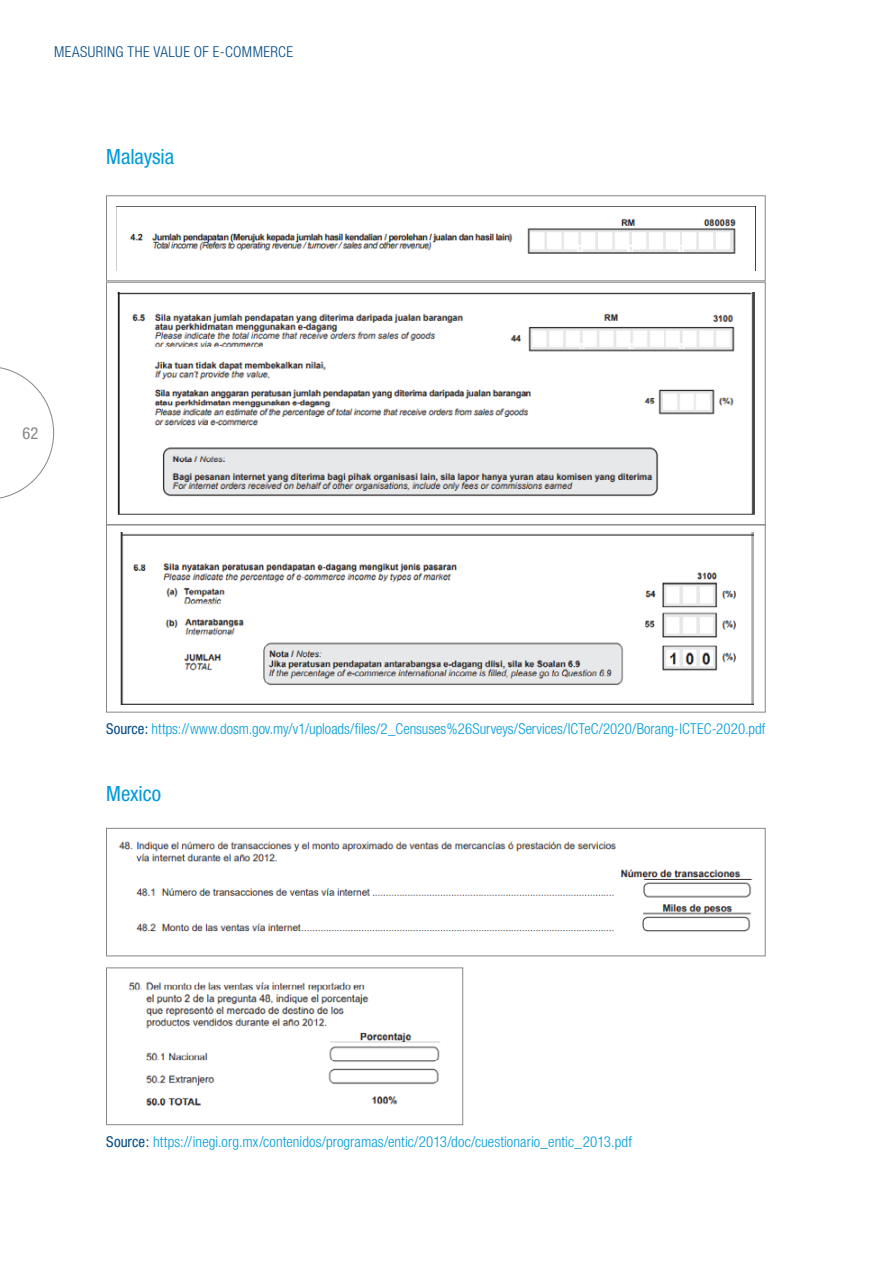
<style>
.page{position:relative;width:893px;height:1263px;background:#fff}
.page>*{position:absolute;margin:0;border:0;box-sizing:border-box;transform-origin:0 0}
.Source___Notes{font:condensed 21px "Helvetica Neue LT Std";letter-spacing:-.005em;color:#009bd9}
.Title_3{font:condensed 21px "Helvetica Neue LT Std";color:#009bd9}
.t1{font:condensed 16.5px "Helvetica Neue LT Std";color:#878787}
.Source___Notes-2{font:300 condensed 15px "Helvetica Neue LT Std";letter-spacing:.005em;color:#009bd9}
.t2{font:300 condensed 15px "Helvetica Neue LT Std";letter-spacing:.03em;color:#004985}
.s1{font-weight:400;color:#004985}
</style>
<div class="page">
<svg style="left:0;top:367px;width:54px;height:132px"></svg>
<img style="left:117px;top:206px;width:638px;height:48px">
<div style="left:106px;top:196px;width:659px;height:85px;border:1px solid #878787"></div>
<img style="left:117px;top:292px;width:637px;height:223px">
<div style="left:106px;top:282px;width:659px;height:243px;border:1px solid #878787"></div>
<img style="left:120px;top:533px;width:633px;height:171px">
<div style="left:106px;top:525px;width:659px;height:187px;border:1px solid #878787"></div>
<img style="left:118px;top:841px;width:635px;height:91px">
<div style="left:106px;top:828px;width:659px;height:128px;border:1px solid #878787"></div>
<img style="left:128px;top:982px;width:312px;height:124px">
<div style="left:106px;top:968px;width:357px;height:157px;border:1px solid #878787"></div>
<p class="t2" style="left:54px;top:43px;width:241px">MEASURING THE VALUE OF E-COMMERCE</p>
<p class="Source___Notes" style="left:106px;top:144px;width:69px">Malaysia</p>
<p class="t1" style="left:22px;top:423px;width:17px">62</p>
<p class="Source___Notes-2" style="left:106px;top:720px;width:661px"><span class="s1">Source:</span> https://www.dosm.gov.my/v1/uploads/files/2_Censuses%26Surveys/Services/ICTeC/2020/Borang-ICTEC-2020.pdf</p>
<p class="Title_3" style="left:106px;top:781px;width:56px">Mexico</p>
<p class="Source___Notes-2" style="left:106px;top:1133px;width:527px"><span class="s1">Source:</span> https://inegi.org.mx/contenidos/programas/entic/2013/doc/cuestionario_entic_2013.pdf</p>
</div>
